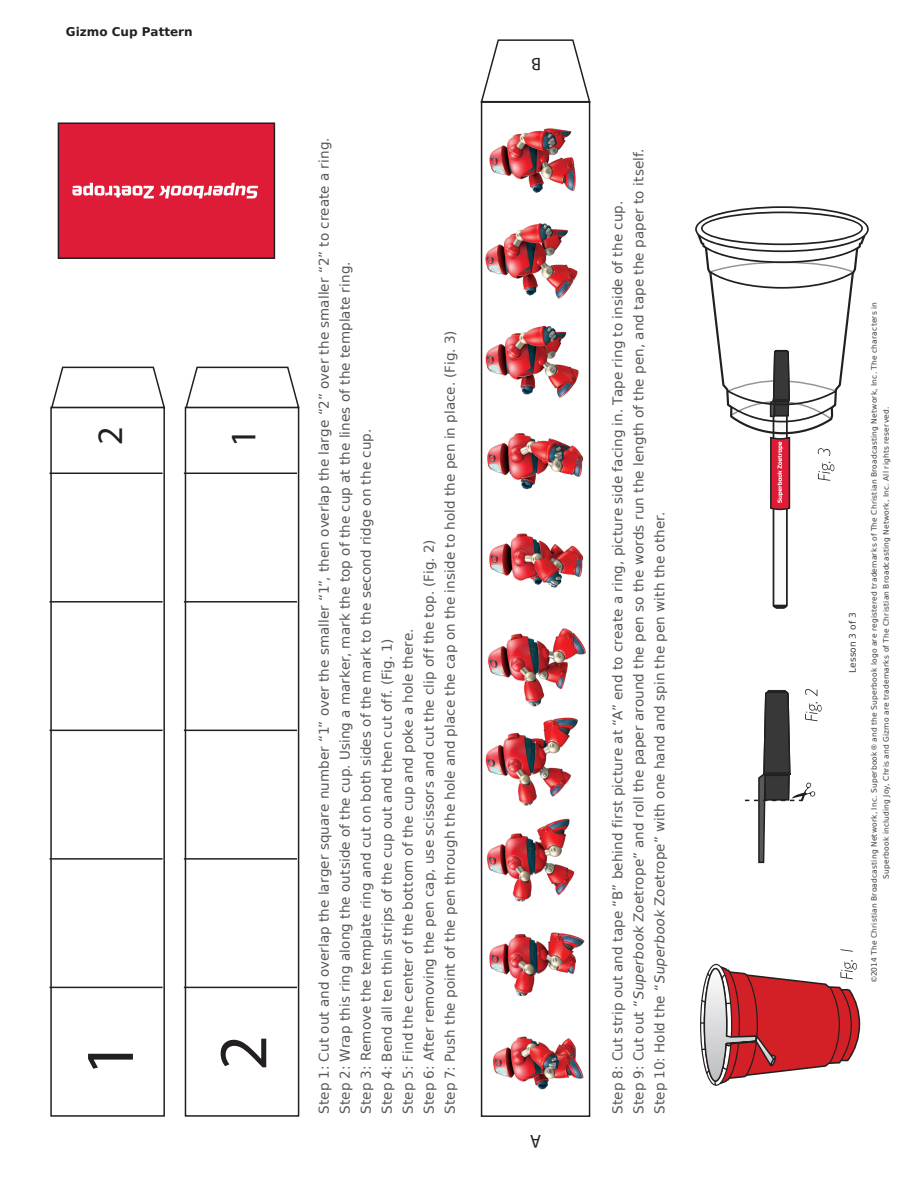
<style>
.page{position:relative;width:918px;height:1188px;background:#fff}
.page>*{position:absolute;margin:0;border:0;box-sizing:border-box;transform-origin:0 0}
.t1{font:69px "Myriad Pro";color:#231f20}
.t2{font:36px "Myriad Pro";color:#231f20}
.t3{font:18.75px "Myriad Pro";color:#231f20;scale:.96 1}
.t4{font:18px "Myriad Pro";color:#231f20}
.t5{font:13.5px "DejaVu Sans";letter-spacing:.005em;color:#57585a}
.Description{font:700 12px "DejaVu Sans";color:#231f20}
.t6{font:9px "DejaVu Sans";color:#3e3e3f}
.t7{font:7.5px/12px "DejaVu Sans";letter-spacing:.025em;color:#3e3e3f;text-align:center}
</style>
<div class="page">
<div style="left:50px;top:407px;width:115px;height:710px;border:2px solid #231f20"></div>
<hr style="left:50px;top:987px;width:113px;height:1px;background:#231f20">
<hr style="left:50px;top:858px;width:113px;height:2px;background:#231f20">
<hr style="left:50px;top:730px;width:113px;height:1px;background:#231f20">
<hr style="left:50px;top:601px;width:113px;height:2px;background:#231f20">
<hr style="left:50px;top:473px;width:113px;height:1px;background:#231f20">
<svg style="left:50px;top:366px;width:115px;height:43px"></svg>
<div style="left:185px;top:407px;width:114px;height:710px;border:2px solid #231f20"></div>
<hr style="left:184px;top:987px;width:113px;height:1px;background:#231f20">
<hr style="left:184px;top:858px;width:113px;height:2px;background:#231f20">
<hr style="left:184px;top:730px;width:113px;height:1px;background:#231f20">
<hr style="left:184px;top:601px;width:113px;height:2px;background:#231f20">
<hr style="left:184px;top:473px;width:113px;height:1px;background:#231f20">
<svg style="left:184px;top:366px;width:116px;height:43px"></svg>
<div style="left:58px;top:123px;width:216px;height:135px;background:#de1c38"></div>
<div style="left:58px;top:122px;width:217px;height:137px;border:2px solid #231f20"></div>
<svg style="left:72px;top:183px;width:186px;height:15px"></svg>
<svg style="left:480px;top:39px;width:111px;height:1078px"></svg>
<img style="left:485px;top:108px;width:101px;height:1002px">
<svg style="left:700px;top:960px;width:160px;height:126px"></svg>
<svg style="left:840px;top:949px;width:13px;height:3px"></svg>
<svg style="left:745px;top:689px;width:77px;height:175px"></svg>
<svg style="left:695px;top:206px;width:174px;height:403px"></svg>
<h2 class="Description" style="left:66px;top:22px;width:128px">Gizmo Cup Pattern</h2>
<h2 class="t2" style="left:88px;top:445px;width:20px;rotate:-90deg">2</h2>
<h2 class="t2" style="left:221px;top:447px;width:20px;rotate:-90deg">1</h2>
<h1 class="t1" style="left:67px;top:1076px;width:37px;rotate:-90deg">1</h1>
<h1 class="t1" style="left:201px;top:1070px;width:37px;rotate:-90deg">2</h1>
<h3 class="t5" style="left:313px;top:1114px;width:978px;rotate:-90deg">Step 1: Cut out and overlap the larger square number “1” over the smaller “1”, then overlap the large “2” over the smaller “2” to create a ring.</h3>
<h3 class="t5" style="left:334px;top:1114px;width:854px;rotate:-90deg">Step 2: Wrap this ring along the outside of the cup. Using a marker, mark the top of the cup at the lines of the template ring.</h3>
<h3 class="t5" style="left:439px;top:1114px;width:784px;rotate:-90deg">Step 7: Push the point of the pen through the hole and place the cap on the inside to hold the pen in place. (Fig. 3)</h3>
<h3 class="t5" style="left:355px;top:1114px;width:686px;rotate:-90deg">Step 3: Remove the template ring and cut on both sides of the mark to the second ridge on the cup.</h3>
<h3 class="t5" style="left:418px;top:1114px;width:575px;rotate:-90deg">Step 6: After removing the pen cap, use scissors and cut the clip off the top. (Fig. 2)</h3>
<h3 class="t5" style="left:376px;top:1114px;width:477px;rotate:-90deg">Step 4: Bend all ten thin strips of the cup out and then cut off. (Fig. 1)</h3>
<h3 class="t5" style="left:397px;top:1114px;width:487px;rotate:-90deg">Step 5: Find the center of the bottom of the cup and poke a hole there.</h3>
<h3 class="t4" style="left:541px;top:75px;width:11px;rotate:-180deg">B</h3>
<h3 class="t3" style="left:541px;top:1153px;width:13px;rotate:-180deg">A</h3>
<h3 class="t5" style="left:628px;top:1114px;width:967px;rotate:-90deg">Step 9: Cut out “Superbook Zoetrope” and roll the paper around the pen so the words run the length of the pen, and tape the paper to itself.</h3>
<h3 class="t5" style="left:607px;top:1114px;width:914px;rotate:-90deg">Step 8: Cut strip out and tape “B” behind first picture at “A” end to create a ring, picture side facing in. Tape ring to inside of the cup.</h3>
<h3 class="t5" style="left:649px;top:1114px;width:603px;rotate:-90deg">Step 10: Hold the “Superbook Zoetrope” with one hand and spin the pen with the other.</h3>
<p class="t6" style="left:845px;top:673px;width:61px;rotate:-90deg">Lesson 3 of 3</p>
<p class="t7" style="left:868px;top:983px;width:683px;rotate:-90deg">©2014 The Christian Broadcasting Network, Inc. Superbook® and the Superbook logo are registered trademarks of The Christian Broadcasting Network, Inc. The characters in<br>Superbook including Joy, Chris and Gizmo are trademarks of The Christian Broadcasting Network, Inc. All rights reserved.</p>
</div>
